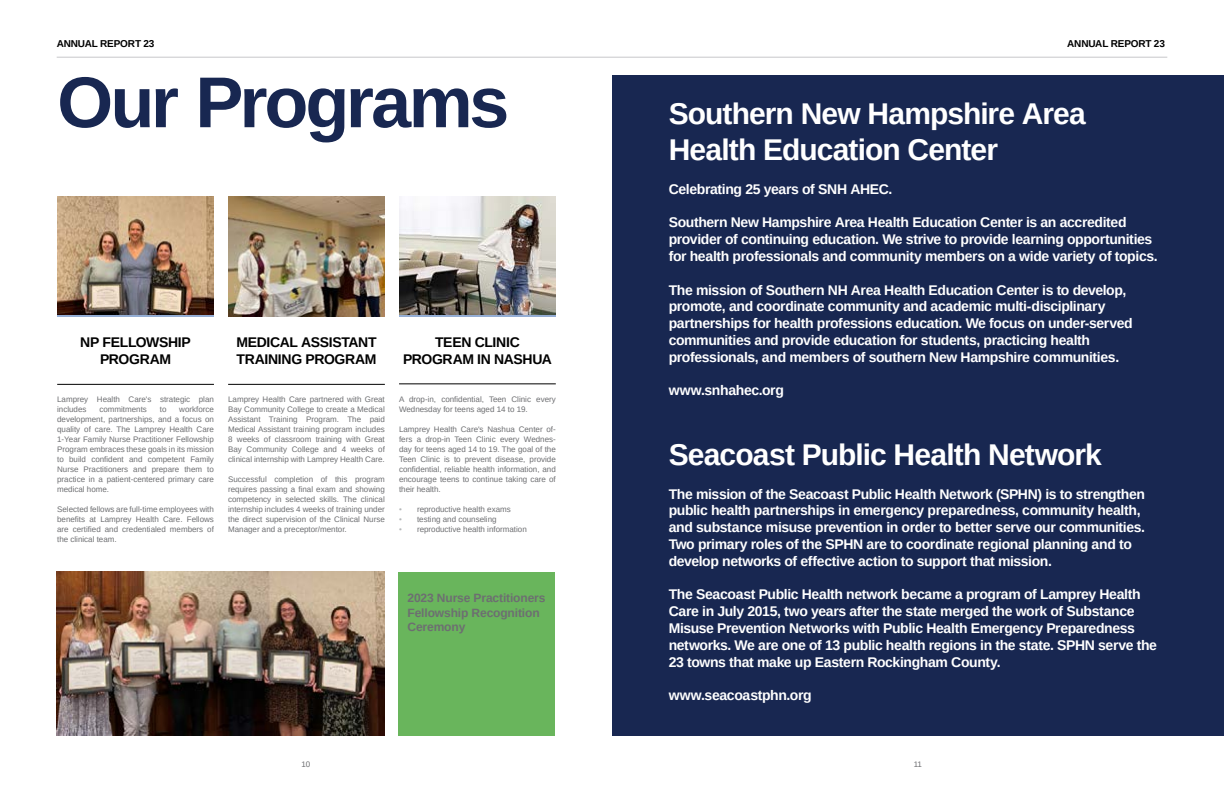
<style>
.page{position:relative;width:1224px;height:792px;background:#fff}
.page>*{position:absolute;margin:0;border:0;box-sizing:border-box;transform-origin:0 0}
.t1{font:700 72px "Arimo";letter-spacing:-.045em;color:#182751}
.t2{font:700 30px/36px "Arimo";letter-spacing:-.03em;color:#fff}
.t3{font:700 14px/16.8px "Arimo";letter-spacing:-.025em;color:#fff}
.t4{font:700 14px/16.8px "Arimo";letter-spacing:-.025em;color:#000;text-align:center}
.t5{font:700 12px/14.4px "Arimo";letter-spacing:-.01em;color:#6d6e71}
.t6{font:700 10px "Arimo";letter-spacing:-.015em;color:#000}
.t7{font:8px/10px "Arimo";color:#6d6e71;text-align:justify}
.s1{color:#b6b8ba}
</style>
<div class="page">
<img style="left:57px;top:572px;width:327px;height:163px">
<hr style="left:57px;top:57px;width:1110px;height:1px;background:#c7c8ca">
<div style="left:399px;top:572px;width:156px;height:163px;background:#69b55c"></div>
<div style="left:613px;top:75px;width:611px;height:660px;background:#182751"></div>
<div style="left:57px;top:197px;width:157px;height:120px;background:linear-gradient(to right,#94add4,#94add4)"></div>
<img style="left:57px;top:197px;width:157px;height:117px">
<img style="left:228px;top:197px;width:157px;height:120px">
<img style="left:399px;top:197px;width:157px;height:118px">
<hr style="left:57px;top:384px;width:157px;height:1px;background:#000">
<hr style="left:228px;top:384px;width:157px;height:1px;background:#000">
<hr style="left:399px;top:383px;width:157px;height:1px;background:#000">
<p class="t6" style="left:57px;top:36px;width:99px">ANNUAL REPORT 23</p>
<h1 class="t1" style="left:57px;top:53px;width:454px">Our Programs</h1>
<h3 class="t4" style="left:80px;top:334px;width:112px">NP FELLOWSHIP<br>PROGRAM</h3>
<p class="t7" style="left:57px;top:394px;width:158px">Lamprey Health Care's strategic plan includes</p>
<p class="t7" style="left:57px;top:404px;width:158px;text-indent:122px">workforce development, partnerships, and a focus on quality of care. The Lamprey Health Care 1-Year Family Nurse Practitioner Fellowship Program embraces these goals in its mission to build confident and competent Family Nurse Practitioners and prepare them to practice in a patient-centered primary care medical home.</p>
<p class="t7" style="left:57px;top:504px;width:158px">Selected fellows are full-time employees with benefits at Lamprey Health Care. Fellows are certified and credentialed members of the clinical team.</p>
<p class="t7" style="left:99px;top:404px;width:49px">commitments</p>
<p class="t7" style="left:160px;top:404px;width:8px">to</p>
<h3 class="t4" style="left:236px;top:334px;width:142px;text-align:left">MEDICAL ASSISTANT<br>TRAINING PROGRAM</h3>
<p class="t7" style="left:228px;top:394px;width:158px">Lamprey Health Care partnered with Great Bay Community College to create a Medical Assistant Training Program. The paid Medical Assistant training program includes 8 weeks of classroom training with Great Bay Community College and 4 weeks of clinical internship with Lamprey Health Care.</p>
<p class="t7" style="left:228px;top:474px;width:158px">Successful completion of this program requires passing a final exam and showing competency in selected skills. The clinical internship includes 4 weeks of training under the direct supervision of the Clinical Nurse Manager and a preceptor/mentor.</p>
<h3 class="t4" style="left:403px;top:334px;width:150px">TEEN CLINIC<br>PROGRAM IN NASHUA</h3>
<p class="t7" style="left:399px;top:394px;width:158px">A drop-in, confidential, Teen Clinic every<br>Wednesday for teens aged 14 to 19.</p>
<p class="t7" style="left:399px;top:424px;width:158px">Lamprey Health Care's Nashua Center of&shy;fers a drop-in Teen Clinic every Wednes&shy;day for teens aged 14 to 19. The goal of the Teen Clinic is to prevent disease, provide confidential, reliable health information, and encourage teens to continue taking care of their health.</p>
<p class="t7" style="left:399px;top:504px;width:113px"><span class="s1">•</span> reproductive health exams</p>
<p class="t7" style="left:399px;top:514px;width:99px"><span class="s1">•</span> testing and counseling</p>
<p class="t7" style="left:399px;top:524px;width:129px"><span class="s1">•</span> reproductive health information</p>
<h3 class="t5" style="left:408px;top:591px;width:139px">2023 Nurse Practitioners<br>Fellowship Recognition<br>Ceremony</h3>
<p class="t6" style="left:1067px;top:36px;width:99px">ANNUAL REPORT 23</p>
<h2 class="t2" style="left:669px;top:96px;width:419px">Southern New Hampshire Area<br>Health Education Center</h2>
<h3 class="t3" style="left:669px;top:181px;width:225px">Celebrating 25 years of SNH AHEC.</h3>
<h3 class="t3" style="left:669px;top:214px;width:491px">Southern New Hampshire Area Health Education Center is an accredited provider of continuing education. We strive to provide learning opportunities for health professionals and community members on a wide variety of topics.</h3>
<p class="t3" style="left:669px;top:282px;width:466px">The mission of Southern NH Area Health Education Center is to develop, promote, and coordinate community and academic multi-disciplinary partnerships for health professions education. We focus on under-served communities and provide education for students, practicing health professionals, and members of southern New Hampshire communities.</p>
<h3 class="t3" style="left:669px;top:382px;width:117px">www.snhahec.org</h3>
<h2 class="t2" style="left:669px;top:437px;width:435px">Seacoast Public Health Network</h2>
<p class="t3" style="left:669px;top:486px;width:478px">The mission of the Seacoast Public Health Network (SPHN) is to strengthen public health partnerships in emergency preparedness, community health, and substance misuse prevention in order to better serve our communities.<br>Two primary roles of the SPHN are to coordinate regional planning and to develop networks of effective action to support that mission.</p>
<p class="t3" style="left:669px;top:586px;width:490px">The Seacoast Public Health network became a program of Lamprey Health Care in July 2015, two years after the state merged the work of Substance Misuse Prevention Networks with Public Health Emergency Preparedness networks. We are one of 13 public health regions in the state. SPHN serve the 23 towns that make up Eastern Rockingham County.</p>
<h3 class="t3" style="left:669px;top:687px;width:145px">www.seacoastphn.org</h3>
<p class="t7" style="left:302px;top:759px;width:10px">10</p>
<p class="t7" style="left:914px;top:759px;width:10px">11</p>
</div>
